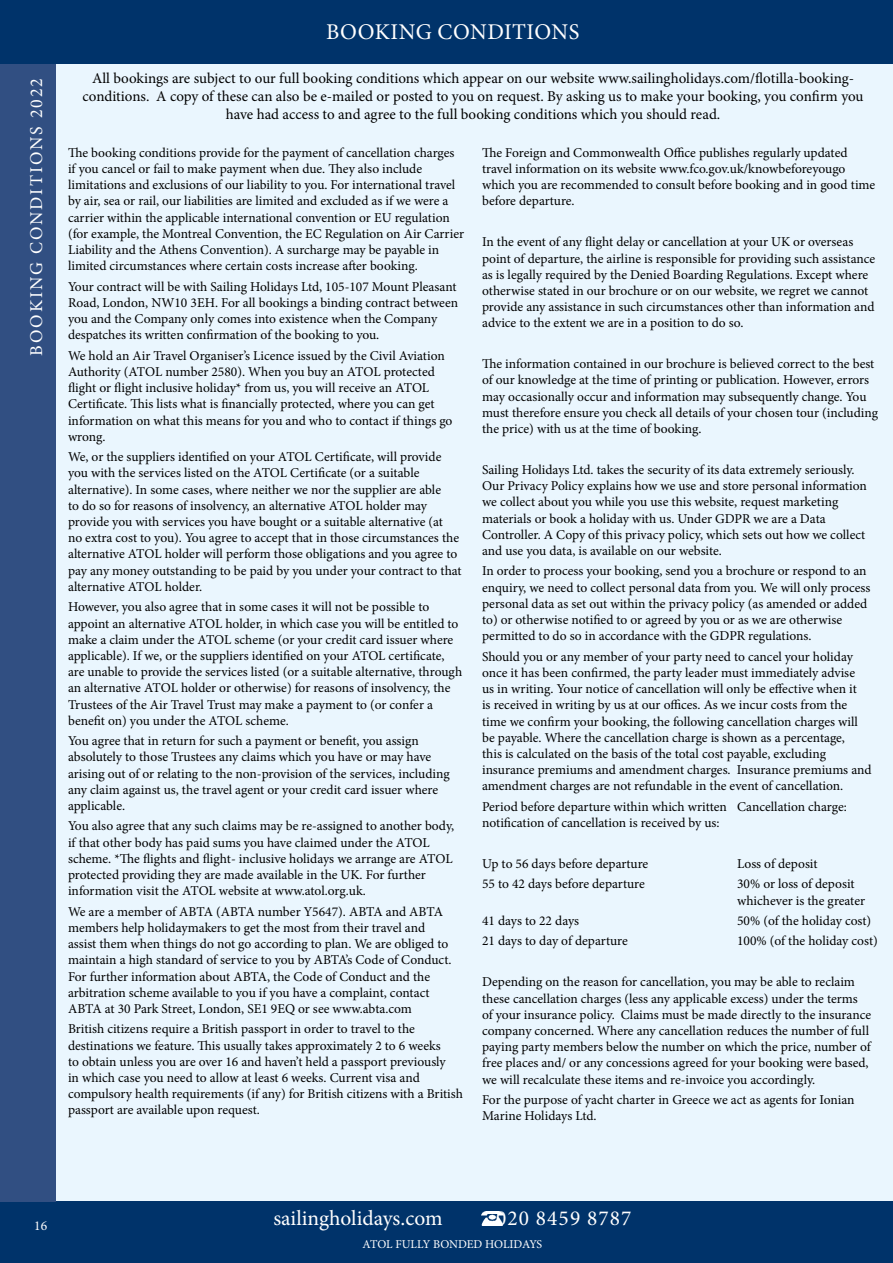
<style>
.page{position:relative;width:893px;height:1263px;background:#eaf6fe}
.page>*{position:absolute;margin:0;border:0;box-sizing:border-box;transform-origin:0 0}
.t1{font:22.5px "Minion Pro";letter-spacing:.02em;color:#fff}
.t2{font:21.45px "Minion Pro";color:#fff}
.t3{font:21.45px "Minion Pro";letter-spacing:.05em;color:#fff}
.t4{font:18px "Minion Pro";letter-spacing:.11em;color:#fff}
.t5{font:15px/18px "Minion Pro";color:#000;text-align:center}
.t6{font:13.5px/16.2px "Minion Pro";letter-spacing:-.005em;color:#000}
.t7{font:13.5px "Minion Pro";color:#fff}
.t8{font:12px "Minion Pro";letter-spacing:-.01em;color:#fff}
</style>
<div class="page">
<div style="left:0;top:1201px;width:55px;height:62px;background:#00336a"></div>
<div style="left:51px;top:1201px;width:842px;height:62px;background:#00336a"></div>
<div style="left:0;top:0;width:55px;height:1201px;background:#314f82"></div>
<img style="left:481px;top:1211px;width:22px;height:15px">
<div style="left:0;top:0;width:893px;height:63px;background:#00336a"></div>
<h3 class="t4" style="left:24px;top:356px;width:280px;rotate:-90deg">BOOKING CONDITIONS 2022</h3>
<h1 class="t1" style="left:326px;top:16px;width:255px">BOOKING CONDITIONS</h1>
<p class="t5" style="left:83px;top:69px;width:782px">All bookings are subject to our full booking conditions which appear on our website www.sailingholidays.com/flotilla-booking&shy;conditions. A copy of these can also be e-mailed or posted to you on request. By asking us to make your booking, you confirm you have had access to and agree to the full booking conditions which you should read.</p>
<p class="t6" style="left:68px;top:144px;width:398px">The booking conditions provide for the payment of cancellation charges if you cancel or fail to make payment when due. They also include limitations and exclusions of our liability to you. For international travel by air, sea or rail, our liabilities are limited and excluded as if we were a carrier within the applicable international convention or EU regulation (for example, the Montreal Convention, the EC Regulation on Air Carrier Liability and the Athens Convention). A surcharge may be payable in limited circumstances where certain costs increase after booking.</p>
<p class="t6" style="left:68px;top:278px;width:392px">Your contract will be with Sailing Holidays Ltd, 105-107 Mount Pleasant Road, London, NW10 3EH. For all bookings a binding contract between you and the Company only comes into existence when the Company despatches its written confirmation of the booking to you.</p>
<p class="t6" style="left:68px;top:347px;width:386px">We hold an Air Travel Organiser’s Licence issued by the Civil Aviation Authority (ATOL number 2580). When you buy an ATOL protected flight or flight inclusive holiday* from us, you will receive an ATOL Certificate. This lists what is financially protected, where you can get information on what this means for you and who to contact if things go wrong.</p>
<p class="t6" style="left:68px;top:449px;width:395px">We, or the suppliers identified on your ATOL Certificate, will provide you with the services listed on the ATOL Certificate (or a suitable alternative). In some cases, where neither we nor the supplier are able<br>to do so for reasons of insolvency, an alternative ATOL holder may provide you with services you have bought or a suitable alternative (at<br>no extra cost to you). You agree to accept that in those circumstances the alternative ATOL holder will perform those obligations and you agree to pay any money outstanding to be paid by you under your contract to that alternative ATOL holder.</p>
<p class="t6" style="left:68px;top:599px;width:396px">However, you also agree that in some cases it will not be possible to appoint an alternative ATOL holder, in which case you will be entitled to make a claim under the ATOL scheme (or your credit card issuer where applicable). If we, or the suppliers identified on your ATOL certificate, are unable to provide the services listed (or a suitable alternative, through an alternative ATOL holder or otherwise) for reasons of insolvency, the Trustees of the Air Travel Trust may make a payment to (or confer a benefit on) you under the ATOL scheme.</p>
<p class="t6" style="left:68px;top:733px;width:383px">You agree that in return for such a payment or benefit, you assign absolutely to those Trustees any claims which you have or may have arising out of or relating to the non-provision of the services, including any claim against us, the travel agent or your credit card issuer where applicable.</p>
<p class="t6" style="left:68px;top:818px;width:388px">You also agree that any such claims may be re-assigned to another body, if that other body has paid sums you have claimed under the ATOL scheme. *The flights and flight- inclusive holidays we arrange are ATOL protected providing they are made available in the UK. For further information visit the ATOL website at www.atol.org.uk.</p>
<p class="t6" style="left:68px;top:903px;width:385px">We are a member of ABTA (ABTA number Y5647). ABTA and ABTA members help holidaymakers to get the most from their travel and assist them when things do not go according to plan. We are obliged to maintain a high standard of service to you by ABTA’s Code of Conduct.<br>For further information about ABTA, the Code of Conduct and the arbitration scheme available to you if you have a complaint, contact ABTA at 30 Park Street, London, SE1 9EQ or see www.abta.com</p>
<p class="t6" style="left:68px;top:1021px;width:396px">British citizens require a British passport in order to travel to the destinations we feature. This usually takes approximately 2 to 6 weeks<br>to obtain unless you are over 16 and haven’t held a passport previously<br>in which case you need to allow at least 6 weeks. Current visa and compulsory health requirements (if any) for British citizens with a British passport are available upon request.</p>
<p class="t6" style="left:482px;top:144px;width:395px">The Foreign and Commonwealth Office publishes regularly updated travel information on its website www.fco.gov.uk/knowbeforeyougo which you are recommended to consult before booking and in good time before departure.</p>
<p class="t6" style="left:482px;top:234px;width:395px">In the event of any flight delay or cancellation at your UK or overseas point of departure, the airline is responsible for providing such assistance as is legally required by the Denied Boarding Regulations. Except where otherwise stated in our brochure or on our website, we regret we cannot provide any assistance in such circumstances other than information and advice to the extent we are in a position to do so.</p>
<p class="t6" style="left:482px;top:356px;width:398px">The information contained in our brochure is believed correct to the best of our knowledge at the time of printing or publication. However, errors may occasionally occur and information may subsequently change. You must therefore ensure you check all details of your chosen tour (including the price) with us at the time of booking.</p>
<p class="t6" style="left:482px;top:462px;width:386px">Sailing Holidays Ltd. takes the security of its data extremely seriously.<br>Our Privacy Policy explains how we use and store personal information we collect about you while you use this website, request marketing materials or book a holiday with us. Under GDPR we are a Data Controller. A Copy of this privacy policy, which sets out how we collect and use you data, is available on our website.</p>
<p class="t6" style="left:482px;top:563px;width:390px">In order to process your booking, send you a brochure or respond to an enquiry, we need to collect personal data from you. We will only process personal data as set out within the privacy policy (as amended or added to) or otherwise notified to or agreed by you or as we are otherwise permitted to do so in accordance with the GDPR regulations.</p>
<p class="t6" style="left:482px;top:648px;width:391px">Should you or any member of your party need to cancel your holiday once it has been confirmed, the party leader must immediately advise<br>us in writing. Your notice of cancellation will only be effective when it<br>is received in writing by us at our offices. As we incur costs from the time we confirm your booking, the following cancellation charges will be payable. Where the cancellation charge is shown as a percentage,<br>this is calculated on the basis of the total cost payable, excluding insurance premiums and amendment charges. Insurance premiums and amendment charges are not refundable in the event of cancellation.</p>
<p class="t6" style="left:482px;top:798px;width:366px">Period before departure within which written Cancellation charge: notification of cancellation is received by us:</p>
<p class="t6" style="left:482px;top:855px;width:168px">Up to 56 days before departure</p>
<p class="t6" style="left:737px;top:855px;width:82px">Loss of deposit</p>
<p class="t6" style="left:482px;top:876px;width:164px">55 to 42 days before departure</p>
<p class="t6" style="left:737px;top:876px;width:129px">30% or loss of deposit whichever is the greater</p>
<p class="t6" style="left:482px;top:913px;width:99px">41 days to 22 days</p>
<p class="t6" style="left:737px;top:913px;width:136px">50% (of the holiday cost)</p>
<p class="t6" style="left:482px;top:933px;width:147px">21 days to day of departure</p>
<p class="t6" style="left:737px;top:933px;width:142px">100% (of the holiday cost)</p>
<p class="t6" style="left:482px;top:974px;width:391px">Depending on the reason for cancellation, you may be able to reclaim these cancellation charges (less any applicable excess) under the terms of your insurance policy. Claims must be made directly to the insurance company concerned. Where any cancellation reduces the number of full paying party members below the number on which the price, number of free places and/ or any concessions agreed for your booking were based, we will recalculate these items and re-invoice you accordingly.</p>
<p class="t6" style="left:482px;top:1092px;width:374px">For the purpose of yacht charter in Greece we act as agents for Ionian<br>Marine Holidays Ltd.</p>
<p class="t7" style="left:34px;top:1217px;width:14px">16</p>
<h2 class="t2" style="left:273px;top:1204px;width:171px">sailingholidays.com</h2>
<h2 class="t3" style="left:496px;top:1204px;width:137px">020 8459 8787</h2>
<p class="t8" style="left:363px;top:1236px;width:181px">ATOL FULLY BONDED HOLIDAYS</p>
</div>
